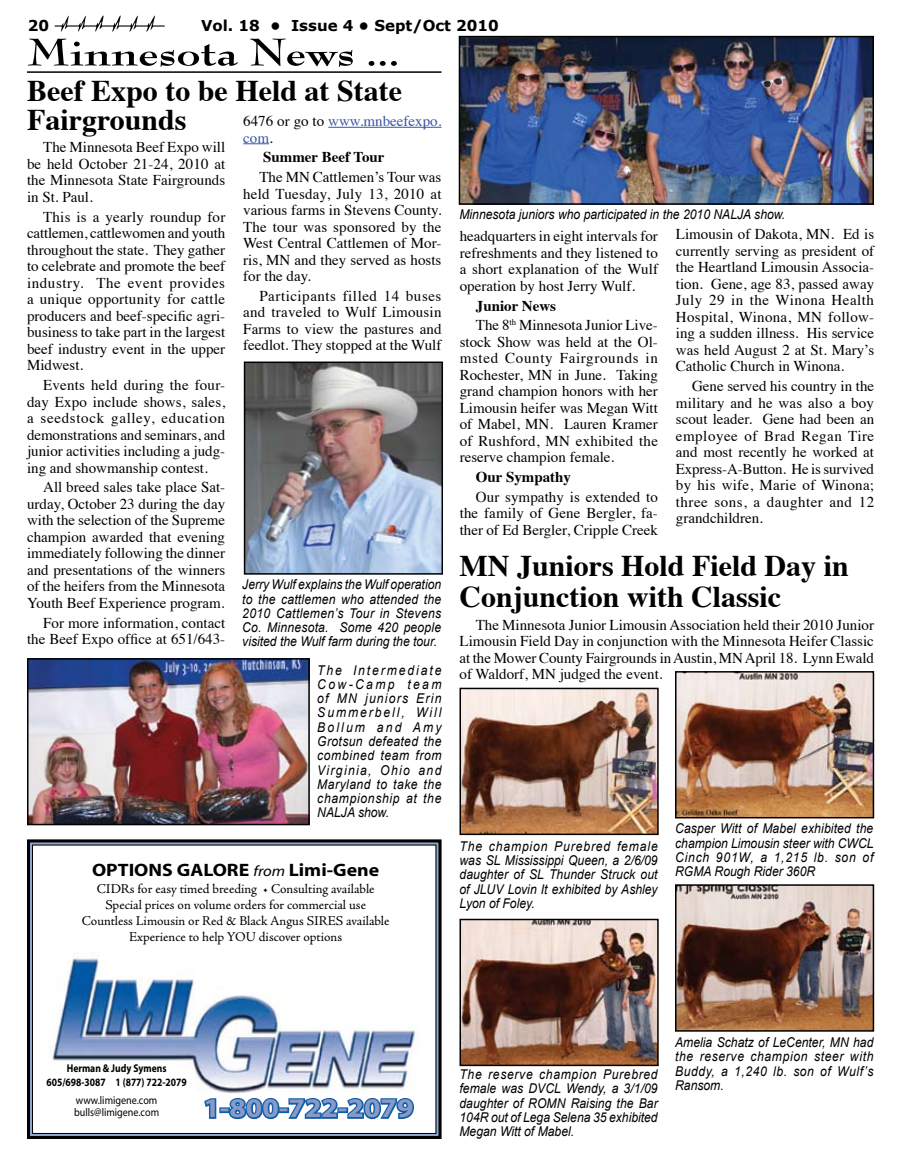
<style>
.page{position:relative;width:901px;height:1166px;background:#fff}
.page>*{position:absolute;margin:0;border:0;box-sizing:border-box;transform-origin:0 0}
.t1{font:700 42px "Bernhard Modern Std";color:#000;scale:1.2 1}
.t2{font:700 30px/31.5px "Times";color:#000}
.t3{font:700 27px "Myriad";color:#899ac9;scale:1.1 1}
.t4{font:700 18px "Myriad";color:#000;scale:1.1 1}
.t5{font:15px/16.5px "Times";color:#000;text-align:justify}
.t6{font:15px/16.5px "Times";color:#3953a4}
.t7{font:700 15px "Verdana";color:#000}
.t8{font:700 15px "Times";color:#000}
.t9{font:italic 13.5px/14.2px "Arial";color:#000;text-align:justify;scale:.9 1}
.t10{font:13.5px/16.2px "Adobe Jenson Pro";letter-spacing:-.005em;color:#000;text-align:center}
.t11{font:700 11.25px/13.5px "Myriad";color:#000;text-align:center;scale:.85 1}
.t12{font:11.25px/12px "Myriad";color:#000;scale:.9 1}
.s1{color:#000}
.s2{font-weight:400;font-style:italic;font-size:15px}
.s3{font-weight:700}
</style>
<div class="page">
<img style="left:55px;top:16px;width:110px;height:16px">
<hr style="left:328px;top:127px;width:113px;height:1px;background:#3953a4">
<svg style="left:243px;top:143px;width:26px;height:1px"></svg>
<hr style="left:27px;top:71px;width:414px;height:2px;background:#000">
<img style="left:462px;top:690px;width:194px;height:142px">
<div style="left:459px;top:687px;width:200px;height:148px;border:2px solid #000"></div>
<img style="left:678px;top:674px;width:193px;height:141px">
<div style="left:675px;top:671px;width:199px;height:147px;border:2px solid #000"></div>
<img style="left:462px;top:921px;width:194px;height:142px">
<div style="left:459px;top:918px;width:200px;height:148px;border:2px solid #000"></div>
<img style="left:678px;top:887px;width:193px;height:141px">
<div style="left:675px;top:884px;width:199px;height:147px;border:2px solid #000"></div>
<img style="left:247px;top:364px;width:193px;height:207px">
<div style="left:244px;top:361px;width:199px;height:213px;border:2px solid #000"></div>
<img style="left:462px;top:39px;width:409px;height:163px">
<div style="left:459px;top:36px;width:415px;height:169px;border:2px solid #000"></div>
<img style="left:30px;top:661px;width:277px;height:161px">
<div style="left:27px;top:658px;width:283px;height:167px;border:2px solid #000"></div>
<svg style="left:27px;top:839px;width:415px;height:300px"></svg>
<img style="left:39px;top:952px;width:383px;height:143px">
<svg style="left:202px;top:1096px;width:16px;height:24px"></svg>
<div style="left:219px;top:1107px;width:11px;height:5px;border:3px solid #0c5da6"></div>
<svg style="left:227px;top:1096px;width:188px;height:24px"></svg>
<p class="t7" style="left:28px;top:15px;width:23px">20</p>
<p class="t7" style="left:201px;top:15px;width:299px">Vol. 18 • Issue 4 • Sept/Oct 2010</p>
<h1 class="t1" style="left:27px;top:30px;width:312px">Minnesota News ...</h1>
<h2 class="t2" style="left:27px;top:72px;width:376px">Beef Expo to be Held at State</h2>
<h2 class="t2" style="left:27px;top:101px;width:161px">Fairgrounds</h2>
<p class="t5" style="left:27px;top:138px;width:200px;text-indent:16px">The Minnesota Beef Expo will be held October 21-24, 2010 at the Minnesota State Fairgrounds in St. Paul.</p>
<p class="t5" style="left:27px;top:207px;width:200px;text-indent:16px">This is a yearly roundup for cattlemen, cattlewomen and youth throughout the state. They gather to celebrate and promote the beef industry. The event provides a unique opportunity for cattle producers and beef-specific agri&shy;business to take part in the largest beef industry event in the upper Midwest.</p>
<p class="t5" style="left:27px;top:375px;width:200px;text-indent:16px">Events held during the four&shy;day Expo include shows, sales, a seedstock galley, education demonstrations and seminars, and junior activities including a judg&shy;ing and showmanship contest.</p>
<p class="t5" style="left:27px;top:477px;width:200px;text-indent:16px">All breed sales take place Sat&shy;urday, October 23 during the day with the selection of the Supreme champion awarded that evening immediately following the dinner and presentations of the winners of the heifers from the Minnesota Youth Beef Experience program.</p>
<p class="t5" style="left:27px;top:613px;width:200px;text-align:right">For more information, contact the Beef Expo office at 651/643-</p>
<p class="t6" style="left:243px;top:111px;width:200px"><span class="s1">6476 or go to</span> www.mnbeefexpo. com<span class="s1">.</span></p>
<p class="t8" style="left:263px;top:143px;width:123px">Summer Beef Tour</p>
<p class="t5" style="left:243px;top:167px;width:200px;text-indent:16px">The MN Cattlemen’s Tour was held Tuesday, July 13, 2010 at various farms in Stevens County.<br>The tour was sponsored by the West Central Cattlemen of Mor&shy;ris, MN and they served as hosts for the day.</p>
<p class="t5" style="left:243px;top:286px;width:200px;text-indent:16px">Participants filled 14 buses and traveled to Wulf Limousin Farms to view the pastures and feedlot. They stopped at the Wulf</p>
<p class="t9" style="left:242px;top:577px;width:223px">Jerry Wulf explains the Wulf operation to the cattlemen who attended the 2010 Cattlemen’s Tour in Stevens Co. Minnesota. Some 420 people visited the Wulf farm during the tour.</p>
<p class="t9" style="left:317px;top:663px;width:139px">The Intermediate Cow-Camp team of MN juniors Erin Summerbell, Will Bollum and Amy Grotsun defeated the combined team from Virginia, Ohio and Maryland to take the championship at the NALJA show.</p>
<p class="t4" style="left:92px;top:861px;width:263px">OPTIONS GALORE <span class="s2">from</span> Limi-Gene</p>
<p class="t10" style="left:82px;top:880px;width:309px">CIDRs for easy timed breeding • Consulting available Special prices on volume orders for commercial use Countless Limousin or Red &amp; Black Angus SIRES available Experience to help YOU discover options</p>
<p class="t9" style="left:459px;top:207px;width:363px">Minnesota juniors who participated in the 2010 NALJA show.</p>
<p class="t5" style="left:676px;top:225px;width:200px">Limousin of Dakota, MN. Ed is currently serving as president of the Heartland Limousin Associa&shy;tion. Gene, age 83, passed away July 29 in the Winona Health Hospital, Winona, MN follow&shy;ing a sudden illness. His service was held August 2 at St. Mary’s Catholic Church in Winona.</p>
<p class="t5" style="left:676px;top:376px;width:200px;text-indent:16px">Gene served his country in the military and he was also a boy scout leader. Gene had been an employee of Brad Regan Tire and most recently he worked at Express-A-Button. He is survived by his wife, Marie of Winona; three sons, a daughter and 12 grandchildren.</p>
<p class="t5" style="left:460px;top:227px;width:200px">headquarters in eight intervals for refreshments and they listened to a short explanation of the Wulf operation by host Jerry Wulf.</p>
<p class="t5" style="left:476px;top:294px;width:183px;line-height:19.6px"><span class="s3">Junior News<br></span>The 8<sup>th</sup> Minnesota Junior Live-</p>
<p class="t5" style="left:460px;top:332px;width:200px">stock Show was held at the Ol&shy;msted County Fairgrounds in Rochester, MN in June. Taking grand champion honors with her Limousin heifer was Megan Witt of Mabel, MN. Lauren Kramer of Rushford, MN exhibited the reserve champion female.</p>
<p class="t8" style="left:476px;top:462px;width:97px">Our Sympathy</p>
<p class="t5" style="left:460px;top:487px;width:200px;text-indent:16px">Our sympathy is extended to the family of Gene Bergler, fa&shy;ther of Ed Bergler, Cripple Creek</p>
<h2 class="t2" style="left:459px;top:546px;width:391px">MN Juniors Hold Field Day in<br>Conjunction with Classic</h2>
<p class="t5" style="left:459px;top:615px;width:416px;text-indent:16px">The Minnesota Junior Limousin Association held their 2010 Junior Limousin Field Day in conjunction with the Minnesota Heifer Classic at the Mower County Fairgrounds in Austin, MN April 18. Lynn Ewald of Waldorf, MN judged the event.</p>
<p class="t9" style="left:459px;top:839px;width:222px">The champion Purebred female was SL Mississippi Queen, a 2/6/09 daughter of SL Thunder Struck out of JLUV Lovin It exhibited by Ashley Lyon of Foley.</p>
<p class="t9" style="left:675px;top:821px;width:222px">Casper Witt of Mabel exhibited the champion Limousin steer with CWCL Cinch 901W, a 1,215 lb. son of RGMA Rough Rider 360R</p>
<p class="t11" style="left:46px;top:1062px;width:167px">Herman &amp; Judy Symens<br>605/698-3087 1 (877) 722-2079</p>
<p class="t12" style="left:74px;top:1094px;width:96px">www.limigene.com bulls@limigene.com</p>
<h3 class="t3" style="left:203px;top:1094px;width:192px">1-800-722-2079</h3>
<p class="t9" style="left:459px;top:1067px;width:222px">The reserve champion Purebred female was DVCL Wendy, a 3/1/09 daughter of ROMN Raising the Bar 104R out of Lega Selena 35 exhibited Megan Witt of Mabel.</p>
<p class="t9" style="left:675px;top:1035px;width:222px">Amelia Schatz of LeCenter, MN had the reserve champion steer with Buddy, a 1,240 lb. son of Wulf’s Ransom.</p>
</div>
